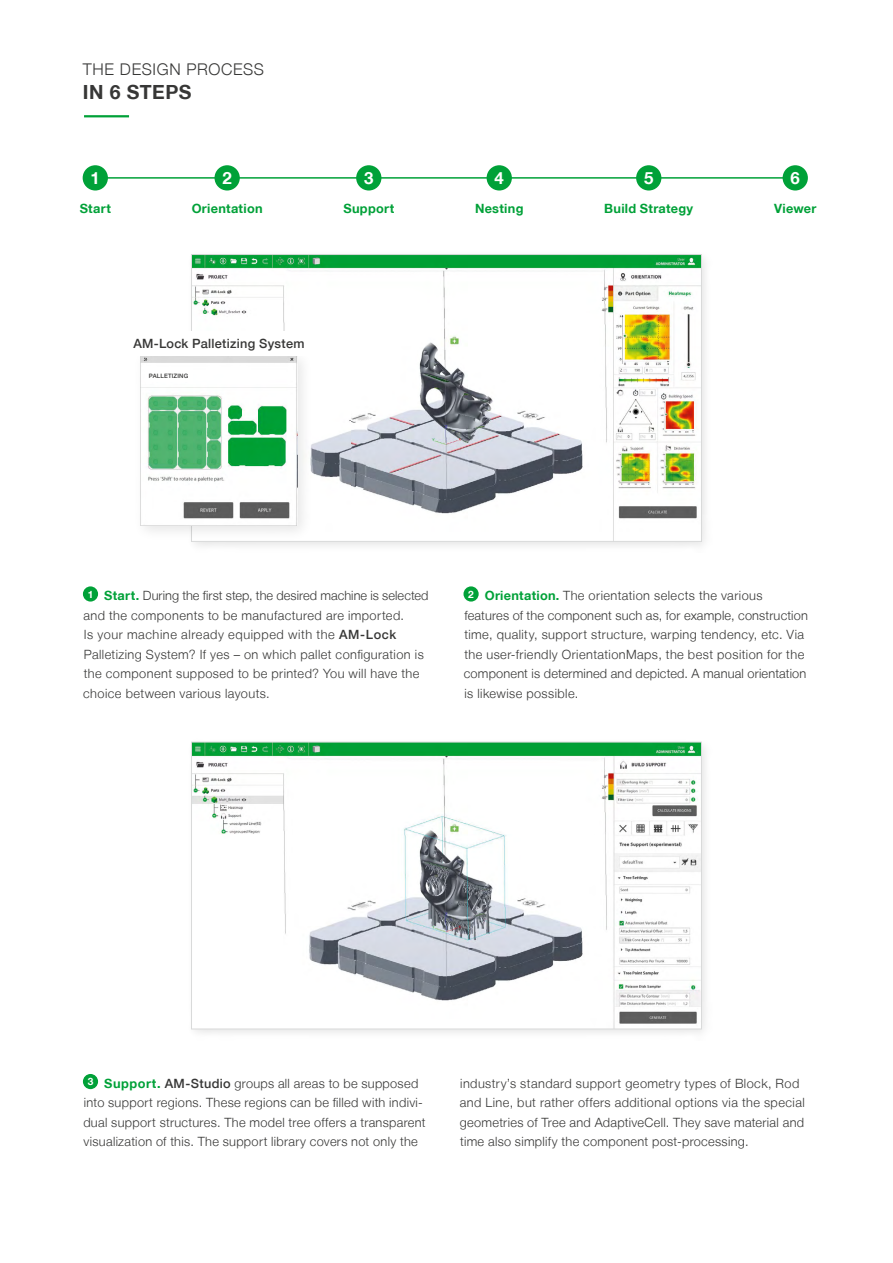
<style>
.page{position:relative;width:893px;height:1263px;background:#fff}
.page>*{position:absolute;margin:0;border:0;box-sizing:border-box;transform-origin:0 0}
.t1{font:700 19.5px "Helvetica Neue LT";letter-spacing:.025em;color:#373736}
.t2{font:700 16.8px "Helvetica Neue LT";color:#fff}
.t3{font:300 16.2px "Helvetica Neue LT";letter-spacing:.04em;color:#373736}
.t4{font:300 12.75px/19.5px "Helvetica Neue LT";letter-spacing:.025em;color:#373736}
.t5{font:700 12.75px "Helvetica Neue LT";letter-spacing:.025em;color:#00a138}
.t6{font:500 12.75px "Helvetica Neue LT";letter-spacing:.02em;color:#373736}
.t7{font:500 6px "Helvetica Neue LT";letter-spacing:.02em;color:#373736}
.s1{font-weight:700;color:#00a138}
.s2{font-weight:500}
</style>
<div class="page">
<hr style="left:94px;top:177px;width:705px;height:2px;background:#00a138">
<div style="left:186px;top:249px;width:526px;height:304px;background:#000;opacity:.1"></div>
<img style="left:193px;top:256px;width:421px;height:284px">
<img style="left:614px;top:256px;width:86px;height:284px">
<img style="left:313px;top:359px;width:38px;height:163px">
<div style="left:133px;top:347px;width:180px;height:195px;background:#000;opacity:.1"></div>
<img style="left:141px;top:355px;width:156px;height:171px">
<div style="left:145px;top:369px;width:47px;height:13px;background:#fff"></div>
<hr style="left:84px;top:115px;width:45px;height:2px;background:#00a138">
<div style="left:83px;top:165px;width:25px;height:26px;background:#00a138;border-radius:50%"></div>
<div style="left:215px;top:165px;width:25px;height:26px;background:#00a138;border-radius:50%"></div>
<div style="left:356px;top:165px;width:25px;height:26px;background:#00a138;border-radius:50%"></div>
<div style="left:487px;top:165px;width:25px;height:26px;background:#00a138;border-radius:50%"></div>
<div style="left:636px;top:165px;width:25px;height:26px;background:#00a138;border-radius:50%"></div>
<div style="left:783px;top:165px;width:25px;height:26px;background:#00a138;border-radius:50%"></div>
<div style="left:186px;top:737px;width:526px;height:303px;background:#000;opacity:.1"></div>
<img style="left:193px;top:744px;width:507px;height:283px">
<div style="left:191px;top:742px;width:511px;height:287px;border:1px solid #d9dada"></div>
<div style="left:83px;top:586px;width:15px;height:15px;background:#00a138;border-radius:50%"></div>
<div style="left:463px;top:586px;width:16px;height:15px;background:#00a138;border-radius:50%"></div>
<div style="left:128px;top:331px;width:182px;height:24px;background:#fff"></div>
<div style="left:83px;top:1074px;width:15px;height:15px;background:#00a138;border-radius:50%"></div>
<p class="t3" style="left:83px;top:60px;width:183px">THE DESIGN PROCESS</p>
<h1 class="t1" style="left:83px;top:80px;width:110px">IN 6 STEPS</h1>
<h2 class="t2" style="left:91px;top:167px;width:11px">1</h2>
<p class="t5" style="left:80px;top:200px;width:33px">Start</p>
<h2 class="t2" style="left:222px;top:167px;width:11px">2</h2>
<p class="t5" style="left:192px;top:200px;width:72px">Orientation</p>
<h2 class="t2" style="left:364px;top:167px;width:11px">3</h2>
<p class="t5" style="left:343px;top:200px;width:52px">Support</p>
<p class="t6" style="left:133px;top:335px;width:173px">AM-Lock Palletizing System</p>
<p class="t7" style="left:149px;top:372px;width:41px">PALLETIZING</p>
<h2 class="t2" style="left:495px;top:167px;width:11px">4</h2>
<p class="t5" style="left:475px;top:200px;width:50px">Nesting</p>
<h2 class="t2" style="left:644px;top:167px;width:11px">5</h2>
<p class="t5" style="left:604px;top:200px;width:90px">Build Strategy</p>
<h2 class="t2" style="left:791px;top:167px;width:11px">6</h2>
<p class="t5" style="left:774px;top:200px;width:44px">Viewer</p>
<p class="t4" style="left:83px;top:585px;width:347px;text-indent:4px"><sup>1</sup> <span class="s1">Start.</span> During the first step, the desired machine is selected and the components to be manufactured are imported.<br>Is your machine already equipped with the <span class="s2">AM-Lock </span>Palletizing System? If yes – on which pallet configuration is the component supposed to be printed? You will have the choice between various layouts.</p>
<p class="t4" style="left:464px;top:585px;width:346px;text-indent:4px"><sup>2</sup> <span class="s1">Orientation.</span> The orientation selects the various features of the component such as, for example, construction time, quality, support structure, warping tendency, etc. Via the user-friendly OrientationMaps, the best position for the component is determined and depicted. A manual orientation is likewise possible.</p>
<p class="t4" style="left:83px;top:1073px;width:344px;text-indent:4px"><sup>3</sup> <span class="s1">Support.</span> <span class="s2">AM-Studio</span> groups all areas to be supposed into support regions. These regions can be filled with indivi&shy;dual support structures. The model tree offers a transparent visualization of this. The support library covers not only the</p>
<p class="t4" style="left:460px;top:1073px;width:346px">industry’s standard support geometry types of Block, Rod and Line, but rather offers additional options via the special geometries of Tree and AdaptiveCell. They save material and time also simplify the component post-processing.</p>
</div>
